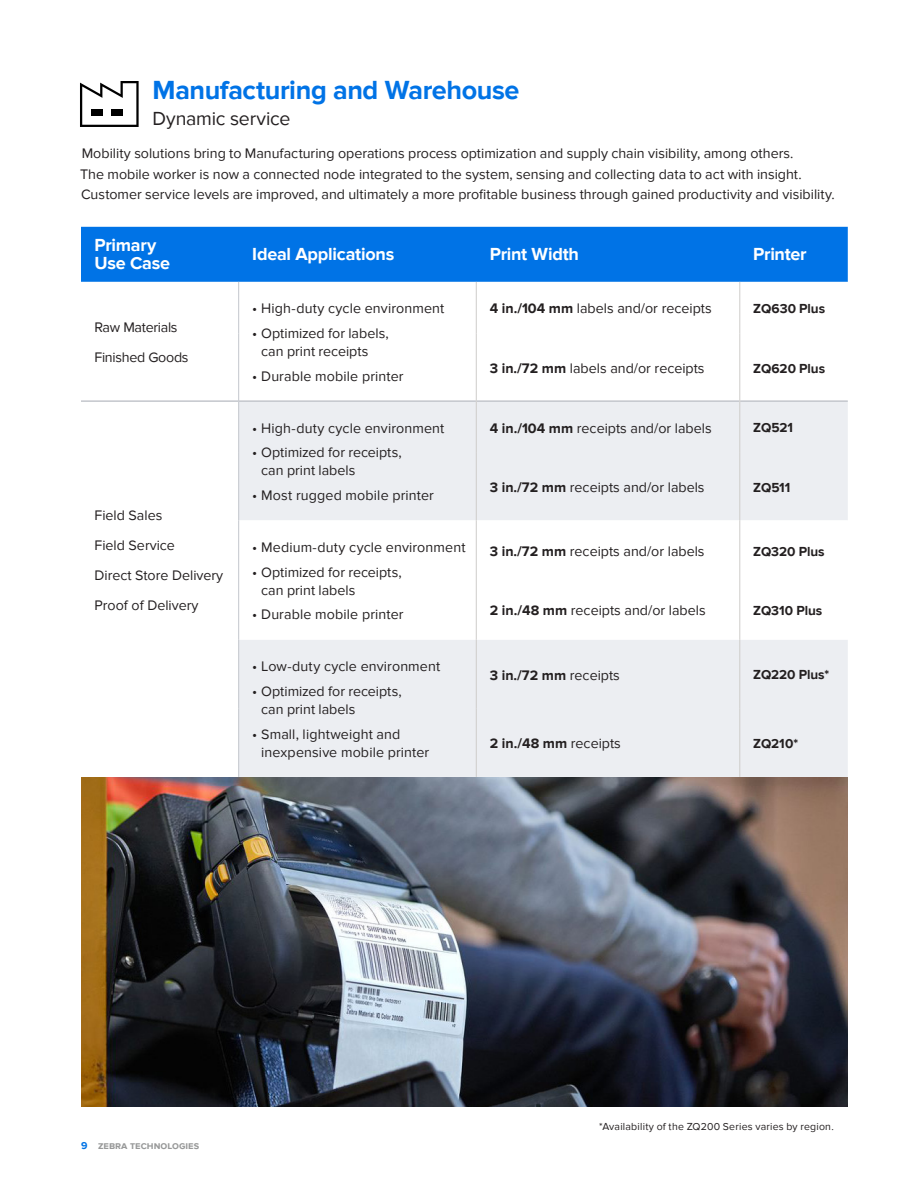
<style>
.page{position:relative;width:918px;height:1188px;background:#fff}
.page>*{position:absolute;margin:0;border:0;box-sizing:border-box;transform-origin:0 0}
.t1{font:700 27px "Proxima Nova";letter-spacing:-.015em;color:#0073e6}
.t2{font:19.5px "Proxima Nova";letter-spacing:-.01em;color:#231f20}
.t3{font:700 18px/18px "Proxima Nova";letter-spacing:-.015em;color:#fff}
.t4{font:14.25px/18px "Proxima Nova";color:#231f20}
.t5{font:700 14.25px "Proxima Nova";color:#231f20}
.t6{font:14.25px/30px "Proxima Nova";letter-spacing:-.02em;color:#231f20}
.t7{font:700 13.5px "Proxima Nova";letter-spacing:-.005em;color:#231f20}
.t8{font:10.5px "Proxima Nova";letter-spacing:.02em;color:#231f20}
.t9{font:700 10.5px "Proxima Nova";color:#989999}
.s1{font-weight:700}
.s2{font-weight:400}
.s3{color:#0073e6}
</style>
<div class="page">
<div style="left:81px;top:227px;width:767px;height:55px;background:#0073e6"></div>
<div style="left:239px;top:402px;width:609px;height:375px;background:#eceef2"></div>
<svg style="left:239px;top:520px;width:609px;height:120px"></svg>
<hr style="left:81px;top:400px;width:157px;height:2px;background:#c3c6cc">
<hr style="left:239px;top:400px;width:237px;height:2px;background:#c3c6cc">
<hr style="left:477px;top:400px;width:262px;height:2px;background:#c3c6cc">
<hr style="left:740px;top:400px;width:108px;height:2px;background:#c3c6cc">
<hr style="left:476px;top:282px;width:1px;height:52px;background:#ceccca">
<hr style="left:476px;top:334px;width:1px;height:67px;background:#ceccca">
<hr style="left:476px;top:401px;width:1px;height:52px;background:#ceccca">
<hr style="left:476px;top:453px;width:1px;height:67px;background:#ceccca">
<hr style="left:476px;top:520px;width:1px;height:60px;background:#ceccca">
<hr style="left:476px;top:580px;width:1px;height:60px;background:#ceccca">
<hr style="left:476px;top:640px;width:1px;height:68px;background:#ceccca">
<hr style="left:476px;top:708px;width:1px;height:69px;background:#ceccca">
<hr style="left:739px;top:282px;width:1px;height:52px;background:#ceccca">
<hr style="left:739px;top:334px;width:1px;height:67px;background:#ceccca">
<hr style="left:739px;top:401px;width:1px;height:52px;background:#ceccca">
<hr style="left:739px;top:453px;width:1px;height:67px;background:#ceccca">
<hr style="left:739px;top:520px;width:1px;height:60px;background:#ceccca">
<hr style="left:739px;top:580px;width:1px;height:60px;background:#ceccca">
<hr style="left:739px;top:640px;width:1px;height:68px;background:#ceccca">
<hr style="left:739px;top:708px;width:1px;height:69px;background:#ceccca">
<hr style="left:238px;top:282px;width:1px;height:52px;background:#c3c6cc">
<hr style="left:238px;top:334px;width:1px;height:67px;background:#c3c6cc">
<hr style="left:238px;top:401px;width:1px;height:52px;background:#c3c6cc">
<hr style="left:238px;top:453px;width:1px;height:67px;background:#c3c6cc">
<hr style="left:238px;top:520px;width:1px;height:60px;background:#c3c6cc">
<hr style="left:238px;top:580px;width:1px;height:60px;background:#c3c6cc">
<hr style="left:238px;top:640px;width:1px;height:68px;background:#c3c6cc">
<hr style="left:238px;top:708px;width:1px;height:69px;background:#c3c6cc">
<img style="left:81px;top:778px;width:767px;height:329px">
<svg style="left:80px;top:81px;width:59px;height:46px"></svg>
<div style="left:91px;top:109px;width:11px;height:7px;background:#000"></div>
<div style="left:111px;top:109px;width:12px;height:7px;background:#000"></div>
<h1 class="t1" style="left:153px;top:74px;width:368px">Manufacturing and Warehouse</h1>
<h2 class="t2" style="left:153px;top:107px;width:139px">Dynamic service</h2>
<p class="t4" style="left:80px;top:144px;width:756px;line-height:20.2px">Mobility solutions bring to Manufacturing operations process optimization and supply chain visibility, among others.<br>The mobile worker is now a connected node integrated to the system, sensing and collecting data to act with insight.<br>Customer service levels are improved, and ultimately a more profitable business through gained productivity and visibility.</p>
<p class="t3" style="left:94px;top:236px;width:77px">Primary<br>Use Case</p>
<p class="t3" style="left:252px;top:245px;width:144px">Ideal Applications</p>
<p class="t3" style="left:490px;top:245px;width:91px">Print Width</p>
<p class="t3" style="left:753px;top:245px;width:55px">Printer</p>
<p class="t6" style="left:94px;top:313px;width:96px">Raw Materials<br>Finished Goods</p>
<p class="t4" style="left:94px;top:500px;width:130px;line-height:30px">Field Sales<br>Field Service<br>Direct Store Delivery<br>Proof of Delivery</p>
<p class="t4" style="left:252px;top:300px;width:194px">• High-duty cycle environment</p>
<p class="t4" style="left:261px;top:325px;width:129px;text-indent:-9px">• Optimized for labels, can print receipts</p>
<p class="t4" style="left:252px;top:367px;width:153px">• Durable mobile printer</p>
<p class="t4" style="left:252px;top:419px;width:194px">• High-duty cycle environment</p>
<p class="t4" style="left:261px;top:444px;width:142px;text-indent:-9px">• Optimized for receipts, can print labels</p>
<p class="t4" style="left:252px;top:487px;width:183px">• Most rugged mobile printer</p>
<p class="t4" style="left:252px;top:538px;width:215px">• Medium-duty cycle environment</p>
<p class="t4" style="left:261px;top:563px;width:142px;text-indent:-9px">• Optimized for receipts, can print labels</p>
<p class="t4" style="left:252px;top:606px;width:153px">• Durable mobile printer</p>
<p class="t4" style="left:252px;top:658px;width:190px">• Low-duty cycle environment</p>
<p class="t4" style="left:261px;top:682px;width:142px;text-indent:-9px">• Optimized for receipts, can print labels</p>
<p class="t4" style="left:261px;top:725px;width:170px;text-indent:-9px">• Small, lightweight and inexpensive mobile printer</p>
<p class="t4" style="left:490px;top:300px;width:223px"><span class="s1">4 in./104 mm</span> labels and/or receipts</p>
<p class="t7" style="left:753px;top:301px;width:73px">ZQ630 Plus</p>
<p class="t4" style="left:490px;top:359px;width:216px"><span class="s1">3 in./72 mm</span> labels and/or receipts</p>
<p class="t7" style="left:753px;top:360px;width:73px">ZQ620 Plus</p>
<p class="t4" style="left:490px;top:419px;width:223px"><span class="s1">4 in./104 mm</span> receipts and/or labels</p>
<p class="t7" style="left:753px;top:420px;width:41px">ZQ521</p>
<p class="t4" style="left:490px;top:479px;width:216px"><span class="s1">3 in./72 mm</span> receipts and/or labels</p>
<p class="t7" style="left:753px;top:480px;width:38px">ZQ511</p>
<p class="t4" style="left:490px;top:542px;width:216px"><span class="s1">3 in./72 mm</span> receipts and/or labels</p>
<p class="t7" style="left:753px;top:543px;width:73px">ZQ320 Plus</p>
<p class="t4" style="left:490px;top:602px;width:217px"><span class="s1">2 in./48 mm</span> receipts and/or labels</p>
<p class="t7" style="left:753px;top:603px;width:71px">ZQ310 Plus</p>
<p class="t5" style="left:490px;top:667px;width:132px">3 in./72 mm <span class="s2">receipts</span></p>
<p class="t7" style="left:753px;top:667px;width:78px">ZQ220 Plus*</p>
<p class="t5" style="left:490px;top:735px;width:133px">2 in./48 mm <span class="s2">receipts</span></p>
<p class="t7" style="left:753px;top:736px;width:46px">ZQ210*</p>
<p class="t9" style="left:81px;top:1139px;width:120px"><span class="s3">9</span> zebra technologies</p>
<p class="t8" style="left:599px;top:1120px;width:236px">*Availability of the ZQ200 Series varies by region.</p>
</div>
